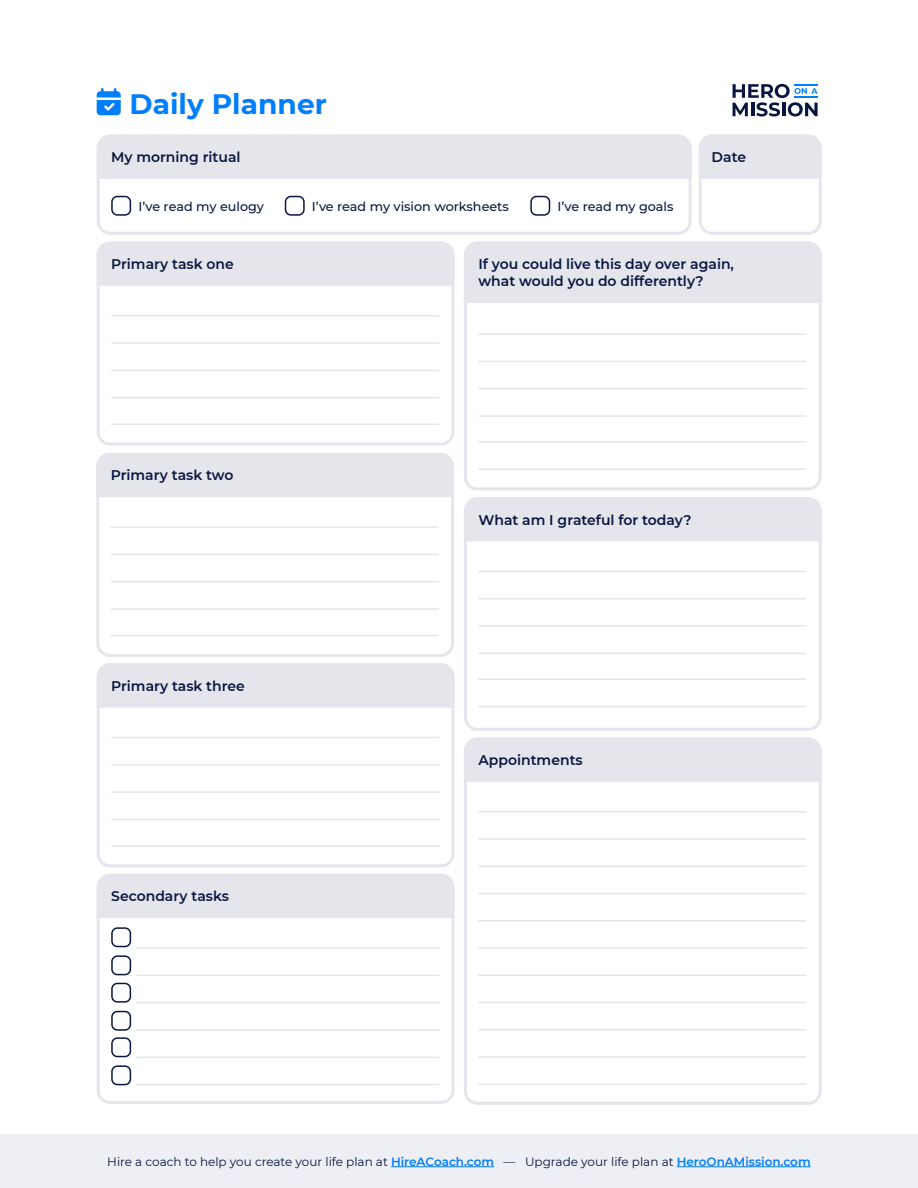
<style>
.page{position:relative;width:918px;height:1188px;background:#fff}
.page>*{position:absolute;margin:0;border:0;box-sizing:border-box;transform-origin:0 0}
.t1{font:700 28.05px "Montserrat";color:#017efb}
.t2{font:600 13.95px/16.8px "Montserrat";color:#0a1642}
.t3{font:500 12.75px "Montserrat";color:#0a1642}
.t4{font:12px "Montserrat";color:#0a1642}
.s1{font-weight:600;color:#017efb}
</style>
<div class="page">
<div style="left:0;top:1134px;width:918px;height:54px;background:#eeeff4"></div>
<hr style="left:391px;top:1166px;width:103px;height:1px;background:#017efb">
<hr style="left:677px;top:1166px;width:134px;height:1px;background:#017efb">
<div style="left:97px;top:135px;width:595px;height:100px;border:3px solid #e5e6eb;border-radius:12px"></div>
<div style="left:699px;top:135px;width:123px;height:100px;border:3px solid #e5e6eb;border-radius:12px"></div>
<div style="left:97px;top:135px;width:595px;height:44px;background:#e5e6eb"></div>
<div style="left:699px;top:135px;width:123px;height:44px;background:#e5e6eb"></div>
<div style="left:97px;top:242px;width:357px;height:204px;border:3px solid #e5e6eb;border-radius:12px"></div>
<div style="left:96px;top:453px;width:358px;height:204px;border:3px solid #e5e6eb;border-radius:12px"></div>
<div style="left:97px;top:663px;width:357px;height:204px;border:3px solid #e5e6eb;border-radius:12px"></div>
<div style="left:97px;top:874px;width:357px;height:230px;border:3px solid #e5e6eb;border-radius:12px"></div>
<div style="left:464px;top:497px;width:358px;height:234px;border:3px solid #e5e6eb;border-radius:12px"></div>
<div style="left:464px;top:738px;width:358px;height:367px;border:3px solid #e5e6eb;border-radius:12px"></div>
<div style="left:97px;top:242px;width:357px;height:44px;background:#e5e6eb"></div>
<div style="left:96px;top:453px;width:358px;height:44px;background:#e5e6eb"></div>
<div style="left:97px;top:663px;width:357px;height:45px;background:#e5e6eb"></div>
<div style="left:97px;top:874px;width:357px;height:44px;background:#e5e6eb"></div>
<div style="left:464px;top:242px;width:354px;height:61px;background:#e5e6eb"></div>
<div style="left:464px;top:497px;width:358px;height:44px;background:#e5e6eb"></div>
<div style="left:464px;top:738px;width:358px;height:44px;background:#e5e6eb"></div>
<hr style="left:111px;top:315px;width:328px;height:2px;background:#e5e6eb">
<hr style="left:111px;top:526px;width:328px;height:2px;background:#e5e6eb">
<hr style="left:111px;top:737px;width:328px;height:1px;background:#e5e6eb">
<hr style="left:136px;top:947px;width:303px;height:2px;background:#e5e6eb">
<hr style="left:478px;top:571px;width:328px;height:1px;background:#e5e6eb">
<hr style="left:478px;top:811px;width:328px;height:2px;background:#e5e6eb">
<hr style="left:478px;top:920px;width:328px;height:2px;background:#e5e6eb">
<hr style="left:111px;top:370px;width:328px;height:1px;background:#e5e6eb">
<hr style="left:111px;top:581px;width:328px;height:2px;background:#e5e6eb">
<hr style="left:111px;top:791px;width:328px;height:2px;background:#e5e6eb">
<hr style="left:136px;top:1002px;width:303px;height:1px;background:#e5e6eb">
<hr style="left:111px;top:397px;width:328px;height:1px;background:#e5e6eb">
<hr style="left:111px;top:608px;width:328px;height:2px;background:#e5e6eb">
<hr style="left:111px;top:819px;width:328px;height:1px;background:#e5e6eb">
<hr style="left:111px;top:424px;width:328px;height:1px;background:#e5e6eb">
<hr style="left:111px;top:635px;width:328px;height:1px;background:#e5e6eb">
<hr style="left:111px;top:845px;width:328px;height:2px;background:#e5e6eb">
<hr style="left:136px;top:1029px;width:303px;height:2px;background:#e5e6eb">
<hr style="left:136px;top:1057px;width:303px;height:1px;background:#e5e6eb">
<hr style="left:136px;top:1084px;width:303px;height:1px;background:#e5e6eb">
<hr style="left:478px;top:625px;width:328px;height:2px;background:#e5e6eb">
<hr style="left:478px;top:679px;width:328px;height:1px;background:#e5e6eb">
<hr style="left:478px;top:866px;width:328px;height:1px;background:#e5e6eb">
<hr style="left:478px;top:975px;width:328px;height:1px;background:#e5e6eb">
<hr style="left:478px;top:1056px;width:328px;height:2px;background:#e5e6eb">
<hr style="left:478px;top:653px;width:328px;height:1px;background:#e5e6eb">
<hr style="left:478px;top:706px;width:328px;height:1px;background:#e5e6eb">
<hr style="left:478px;top:893px;width:328px;height:1px;background:#e5e6eb">
<hr style="left:478px;top:1002px;width:328px;height:1px;background:#e5e6eb">
<hr style="left:478px;top:1084px;width:328px;height:1px;background:#e5e6eb">
<hr style="left:111px;top:342px;width:328px;height:2px;background:#e5e6eb">
<hr style="left:111px;top:554px;width:328px;height:1px;background:#e5e6eb">
<hr style="left:111px;top:764px;width:328px;height:2px;background:#e5e6eb">
<hr style="left:136px;top:975px;width:303px;height:1px;background:#e5e6eb">
<hr style="left:478px;top:598px;width:328px;height:1px;background:#e5e6eb">
<hr style="left:478px;top:838px;width:328px;height:2px;background:#e5e6eb">
<hr style="left:478px;top:947px;width:328px;height:2px;background:#e5e6eb">
<hr style="left:478px;top:1029px;width:328px;height:2px;background:#e5e6eb">
<svg style="left:733px;top:84px;width:85px;height:32px"></svg>
<hr style="left:794px;top:96px;width:24px;height:2px;background:#017efb">
<hr style="left:794px;top:84px;width:24px;height:2px;background:#017efb">
<svg style="left:97px;top:88px;width:24px;height:27px"></svg>
<div style="left:111px;top:196px;width:20px;height:20px;border:2px solid #0a1642;border-radius:5px"></div>
<div style="left:285px;top:196px;width:20px;height:20px;border:2px solid #0a1642;border-radius:5px"></div>
<div style="left:530px;top:196px;width:20px;height:20px;border:2px solid #0a1642;border-radius:5px"></div>
<div style="left:111px;top:927px;width:20px;height:20px;border:2px solid #0a1642;border-radius:5px"></div>
<div style="left:111px;top:983px;width:20px;height:20px;border:2px solid #0a1642;border-radius:5px"></div>
<div style="left:111px;top:1037px;width:20px;height:20px;border:2px solid #0a1642;border-radius:5px"></div>
<div style="left:111px;top:955px;width:20px;height:20px;border:2px solid #0a1642;border-radius:5px"></div>
<div style="left:111px;top:1011px;width:20px;height:20px;border:2px solid #0a1642;border-radius:5px"></div>
<div style="left:111px;top:1065px;width:20px;height:20px;border:2px solid #0a1642;border-radius:5px"></div>
<div style="left:464px;top:242px;width:358px;height:248px;border:3px solid #e5e6eb;border-radius:12px"></div>
<hr style="left:478px;top:333px;width:328px;height:2px;background:#e5e6eb">
<hr style="left:478px;top:388px;width:328px;height:1px;background:#e5e6eb">
<hr style="left:478px;top:441px;width:328px;height:2px;background:#e5e6eb">
<hr style="left:478px;top:415px;width:328px;height:2px;background:#e5e6eb">
<hr style="left:478px;top:469px;width:328px;height:1px;background:#e5e6eb">
<hr style="left:478px;top:361px;width:328px;height:1px;background:#e5e6eb">
<h1 class="t1" style="left:130px;top:84px;width:199px">Daily Planner</h1>
<p class="t2" style="left:111px;top:148px;width:131px">My morning ritual</p>
<p class="t3" style="left:138px;top:198px;width:127px">I’ve read my eulogy</p>
<p class="t3" style="left:312px;top:198px;width:198px">I’ve read my vision worksheets</p>
<p class="t3" style="left:558px;top:198px;width:118px">I’ve read my goals</p>
<p class="t2" style="left:712px;top:148px;width:36px">Date</p>
<p class="t2" style="left:111px;top:255px;width:124px">Primary task one</p>
<p class="t2" style="left:111px;top:466px;width:124px">Primary task two</p>
<p class="t2" style="left:111px;top:677px;width:135px">Primary task three</p>
<p class="t2" style="left:111px;top:887px;width:119px">Secondary tasks</p>
<p class="t2" style="left:478px;top:255px;width:257px">If you could live this day over again, what would you do differently?</p>
<p class="t2" style="left:478px;top:511px;width:215px">What am I grateful for today?</p>
<p class="t2" style="left:478px;top:751px;width:106px">Appointments</p>
<p class="t4" style="left:107px;top:1153px;width:705px">Hire a coach to help you create your life plan at <span class="s1">HireACoach.com</span> — Upgrade your life plan at <span class="s1">HeroOnAMission.com</span></p>
</div>
